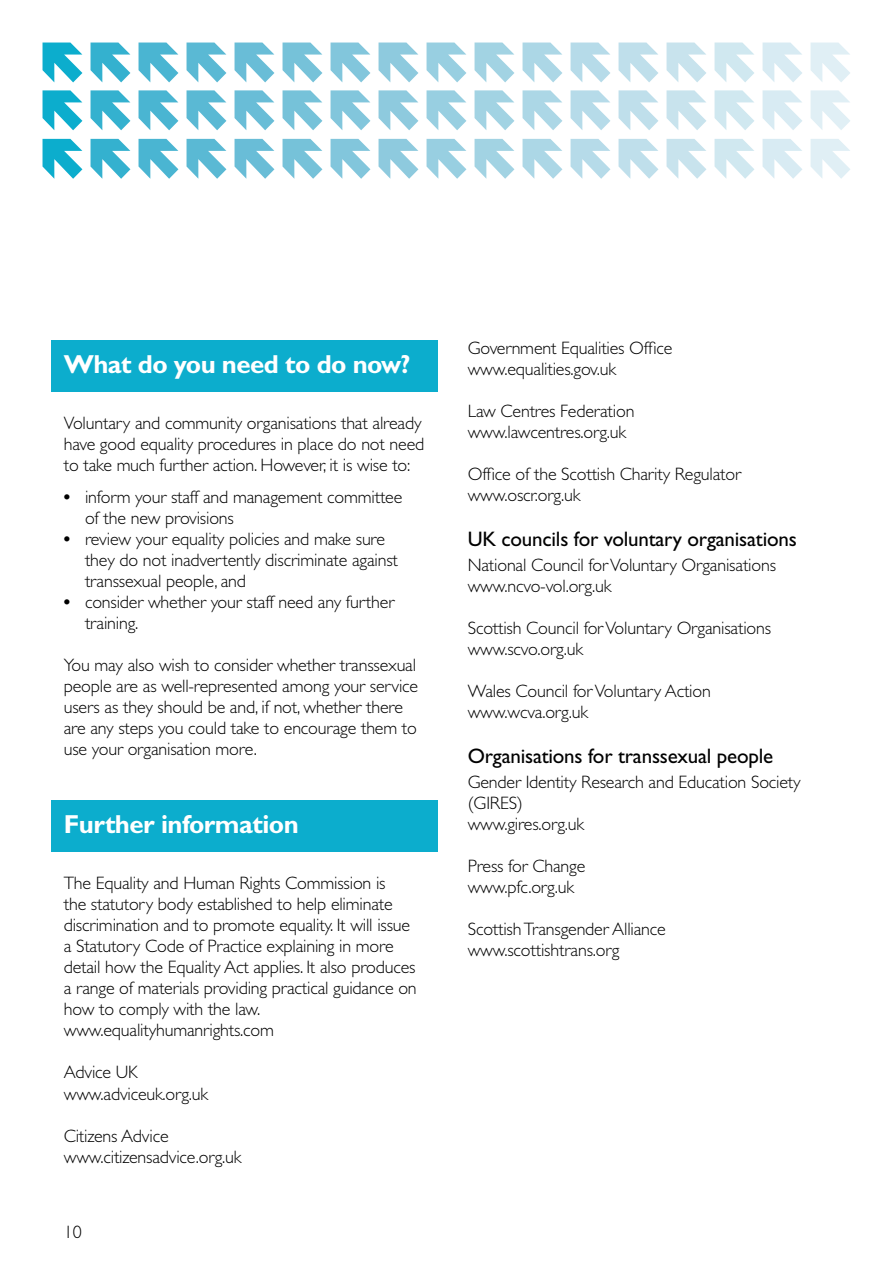
<style>
.page{position:relative;width:893px;height:1263px;background:#fff}
.page>*{position:absolute;margin:0;border:0;box-sizing:border-box;transform-origin:0 0}
.t1{font:700 26.1px "Gill Sans";letter-spacing:-.02em;color:#fff}
.t2{font:21px "Gill Sans";letter-spacing:-.01em;color:#000}
.t3{font:300 18px/21px "Gill Sans";letter-spacing:-.01em;color:#000}
.s1{font-weight:700}
</style>
<div class="page">
<svg style="left:91px;top:139px;width:39px;height:40px"></svg>
<svg style="left:139px;top:139px;width:39px;height:40px"></svg>
<svg style="left:43px;top:139px;width:39px;height:40px"></svg>
<svg style="left:187px;top:139px;width:39px;height:40px"></svg>
<svg style="left:235px;top:139px;width:39px;height:40px"></svg>
<svg style="left:283px;top:139px;width:39px;height:40px"></svg>
<svg style="left:331px;top:139px;width:39px;height:40px"></svg>
<svg style="left:379px;top:139px;width:39px;height:40px"></svg>
<svg style="left:427px;top:139px;width:39px;height:40px"></svg>
<svg style="left:475px;top:139px;width:39px;height:40px"></svg>
<svg style="left:523px;top:139px;width:39px;height:40px"></svg>
<svg style="left:571px;top:139px;width:39px;height:40px"></svg>
<svg style="left:619px;top:139px;width:39px;height:40px"></svg>
<svg style="left:91px;top:43px;width:39px;height:39px"></svg>
<svg style="left:91px;top:90px;width:39px;height:40px"></svg>
<svg style="left:235px;top:43px;width:39px;height:39px"></svg>
<svg style="left:235px;top:90px;width:39px;height:40px"></svg>
<svg style="left:283px;top:90px;width:39px;height:40px"></svg>
<svg style="left:379px;top:43px;width:39px;height:39px"></svg>
<svg style="left:379px;top:90px;width:39px;height:40px"></svg>
<svg style="left:427px;top:43px;width:39px;height:39px"></svg>
<svg style="left:427px;top:90px;width:39px;height:40px"></svg>
<svg style="left:475px;top:43px;width:39px;height:39px"></svg>
<svg style="left:475px;top:90px;width:39px;height:40px"></svg>
<svg style="left:523px;top:90px;width:39px;height:40px"></svg>
<svg style="left:619px;top:90px;width:39px;height:40px"></svg>
<svg style="left:667px;top:43px;width:39px;height:39px"></svg>
<svg style="left:43px;top:43px;width:39px;height:39px"></svg>
<svg style="left:43px;top:90px;width:39px;height:40px"></svg>
<svg style="left:714px;top:43px;width:40px;height:39px"></svg>
<svg style="left:283px;top:43px;width:39px;height:39px"></svg>
<svg style="left:331px;top:43px;width:39px;height:39px"></svg>
<svg style="left:331px;top:90px;width:39px;height:40px"></svg>
<svg style="left:523px;top:43px;width:39px;height:39px"></svg>
<svg style="left:571px;top:43px;width:39px;height:39px"></svg>
<svg style="left:571px;top:90px;width:39px;height:40px"></svg>
<svg style="left:619px;top:43px;width:39px;height:39px"></svg>
<svg style="left:187px;top:43px;width:39px;height:39px"></svg>
<svg style="left:187px;top:90px;width:39px;height:40px"></svg>
<svg style="left:139px;top:43px;width:39px;height:39px"></svg>
<svg style="left:139px;top:90px;width:39px;height:40px"></svg>
<svg style="left:762px;top:43px;width:40px;height:39px"></svg>
<svg style="left:810px;top:43px;width:40px;height:39px"></svg>
<svg style="left:667px;top:90px;width:39px;height:40px"></svg>
<svg style="left:714px;top:90px;width:40px;height:40px"></svg>
<svg style="left:762px;top:90px;width:40px;height:40px"></svg>
<svg style="left:810px;top:90px;width:40px;height:40px"></svg>
<svg style="left:667px;top:139px;width:39px;height:40px"></svg>
<svg style="left:714px;top:139px;width:40px;height:40px"></svg>
<svg style="left:762px;top:139px;width:40px;height:40px"></svg>
<svg style="left:810px;top:139px;width:40px;height:40px"></svg>
<div style="left:51px;top:340px;width:387px;height:51px;background:#0cadcd"></div>
<div style="left:51px;top:800px;width:387px;height:51px;background:#0cadcd"></div>
<h3 class="t1" style="left:64px;top:348px;width:348px">What do you need to do now?</h3>
<p class="t3" style="left:64px;top:413px;width:362px">Voluntary and community organisations that already have good equality procedures in place do not need to take much further action. However, it is wise to:</p>
<p class="t3" style="left:85px;top:486px;width:319px;text-indent:-21px"><span class="s1">•</span> inform your staff and management committee of the new provisions</p>
<p class="t3" style="left:85px;top:528px;width:314px;text-indent:-21px"><span class="s1">•</span> review your equality policies and make sure they do not inadvertently discriminate against transsexual people, and</p>
<p class="t3" style="left:85px;top:591px;width:311px;text-indent:-21px"><span class="s1">•</span> consider whether your staff need any further training.</p>
<p class="t3" style="left:64px;top:654px;width:356px">You may also wish to consider whether transsexual people are as well-represented among your service users as they should be and, if not, whether there are any steps you could take to encourage them to use your organisation more.</p>
<h3 class="t1" style="left:64px;top:808px;width:236px">Further information</h3>
<p class="t3" style="left:64px;top:873px;width:354px">The Equality and Human Rights Commission is<br>the statutory body established to help eliminate discrimination and to promote equality. It will issue a Statutory Code of Practice explaining in more detail how the Equality Act applies. It also produces a range of materials providing practical guidance on how to comply with the law. www.equalityhumanrights.com</p>
<p class="t3" style="left:64px;top:1062px;width:147px">Advice UK www.adviceuk.org.uk</p>
<p class="t3" style="left:64px;top:1125px;width:180px">Citizens Advice www.citizensadvice.org.uk</p>
<p class="t3" style="left:64px;top:1222px;width:19px">10</p>
<p class="t3" style="left:468px;top:337px;width:206px">Government Equalities Office www.equalities.gov.uk</p>
<p class="t3" style="left:468px;top:400px;width:168px">Law Centres Federation www.lawcentres.org.uk</p>
<p class="t3" style="left:468px;top:463px;width:275px">Office of the Scottish Charity Regulator www.oscr.org.uk</p>
<p class="t2" style="left:468px;top:527px;width:331px">UK councils for voluntary organisations</p>
<p class="t3" style="left:468px;top:555px;width:310px">National Council forVoluntary Organisations www.ncvo-vol.org.uk</p>
<p class="t3" style="left:468px;top:618px;width:305px">Scottish Council forVoluntary Organisations www.scvo.org.uk</p>
<p class="t3" style="left:468px;top:681px;width:245px">Wales Council forVoluntary Action www.wcva.org.uk</p>
<p class="t2" style="left:468px;top:744px;width:307px">Organisations for transsexual people</p>
<p class="t3" style="left:468px;top:772px;width:334px">Gender Identity Research and Education Society (GIRES)<br>www.gires.org.uk</p>
<p class="t3" style="left:468px;top:856px;width:119px">Press for Change www.pfc.org.uk</p>
<p class="t3" style="left:468px;top:919px;width:200px">ScottishTransgender Alliance www.scottishtrans.org</p>
</div>
